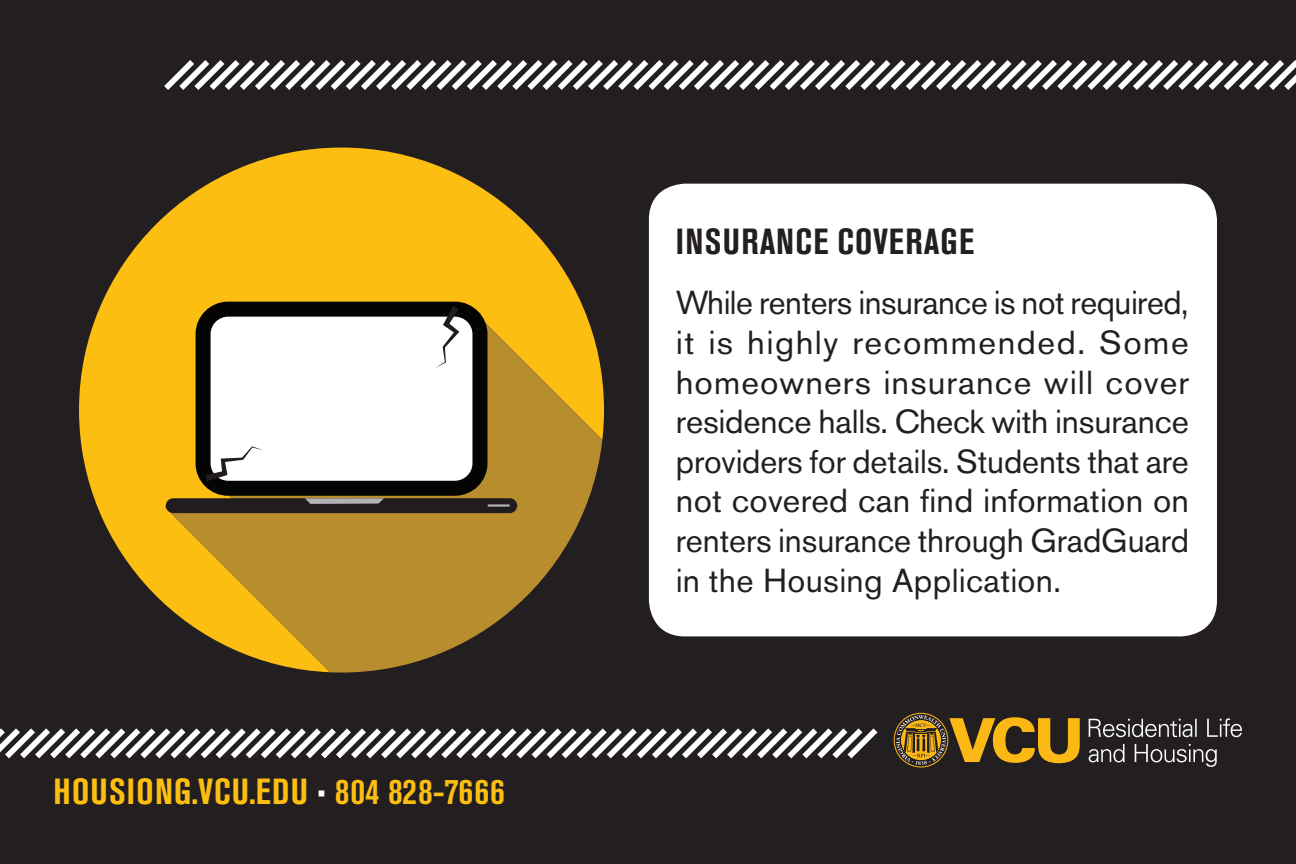
<style>
.page{position:relative;width:1296px;height:864px;background:#231f20}
.page>*{position:absolute;margin:0;border:0;box-sizing:border-box;transform-origin:0 0}
.t1{font:700 condensed 36px "Akzidenz Grotesk BE";letter-spacing:.035em;color:#fdbe12}
.t2{font:700 condensed 36px "Akzidenz Grotesk BE";letter-spacing:.035em;color:#231f20}
.t3{font:33px/39.6px "Akzidenz Grotesk BE";letter-spacing:-.005em;color:#231f20;text-align:justify}
.s1{font-stretch:normal;color:#fff}
</style>
<div class="page">
<div style="left:649px;top:184px;width:568px;height:452px;background:#fff;border-radius:36px"></div>
<svg style="left:79px;top:148px;width:525px;height:457px;fill:#fdbe12"></svg>
<svg style="left:165px;top:315px;width:437px;height:358px;fill:#b78d2e"></svg>
<div style="left:166px;top:498px;width:351px;height:15px;background:#211d1f;border-radius:7px"></div>
<svg style="left:305px;top:498px;width:79px;height:6px"></svg>
<hr style="left:488px;top:504px;width:22px;height:3px;background:#b0b2b5">
<div style="left:203px;top:309px;width:277px;height:179px;background:#fff;border-radius:25px"></div>
<div style="left:196px;top:302px;width:291px;height:194px;border:15px solid #040503;border-radius:25px"></div>
<svg style="left:435px;top:306px;width:24px;height:62px"></svg>
<svg style="left:205px;top:446px;width:59px;height:35px"></svg>
<svg style="left:164px;top:60px;width:1132px;height:30px"></svg>
<svg style="left:0;top:728px;width:878px;height:31px"></svg>
<svg style="left:895px;top:714px;width:185px;height:52px"></svg>
<svg style="left:1089px;top:744px;width:128px;height:23px"></svg>
<svg style="left:1089px;top:718px;width:153px;height:19px"></svg>
<p class="t1" style="left:54px;top:771px;width:453px">HOUSIONG.VCU.EDU <span class="s1">·</span> 804 828-7666</p>
<p class="t2" style="left:676px;top:221px;width:300px">INSURANCE COVERAGE</p>
<p class="t3" style="left:676px;top:283px;width:515px">While renters insurance is not required, it is highly recommended. Some homeowners insurance will cover residence halls. Check with insurance providers for details. Students that are not covered can find information on renters insurance through GradGuard in the Housing Application.</p>
</div>
